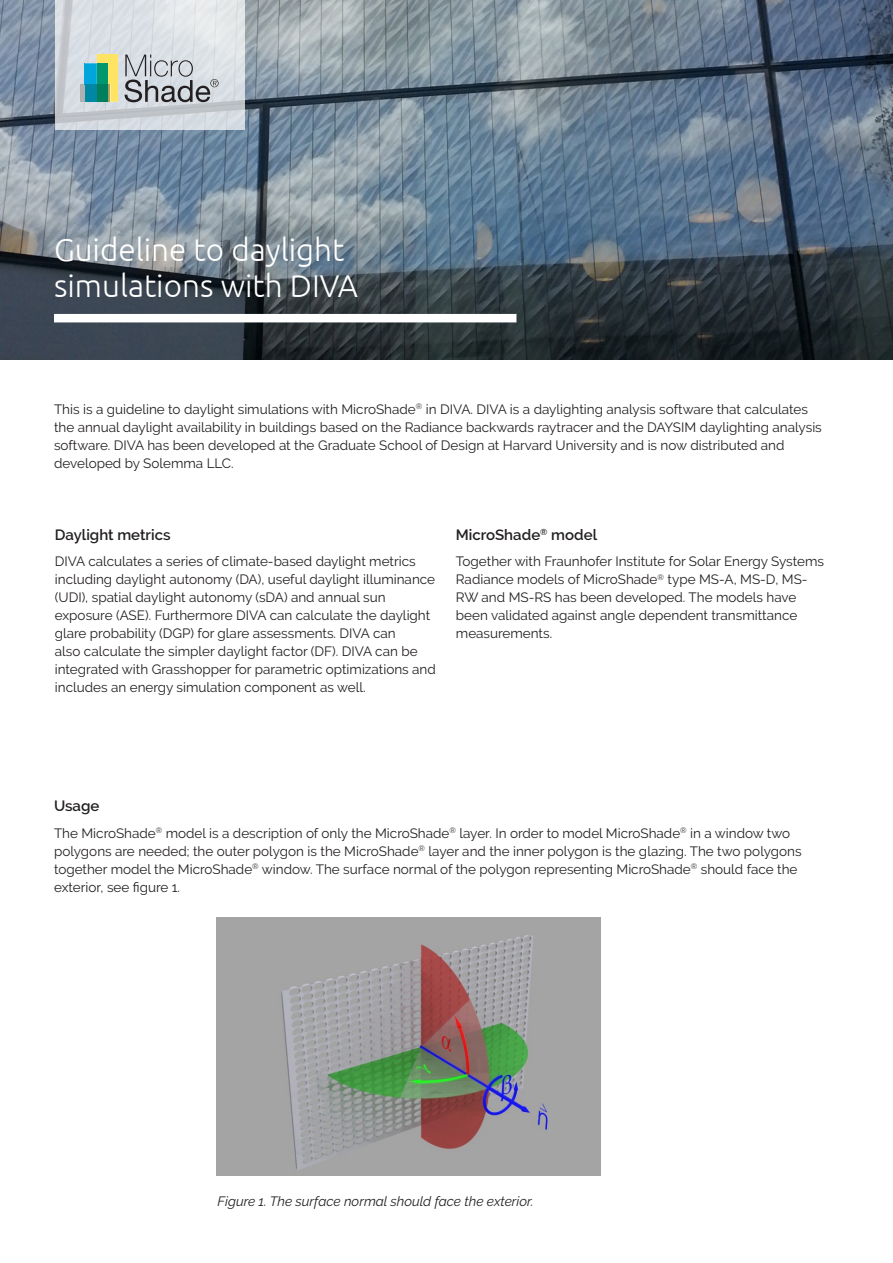
<style>
.page{position:relative;width:893px;height:1263px;background:#fff}
.page>*{position:absolute;margin:0;border:0;box-sizing:border-box;transform-origin:0 0}
.t1{font:300 31.5px/36px "Ubuntu";color:#fff}
.t2{font:600 15px "Raleway";color:#231f20}
.t3{font:13.5px/18px "Raleway";color:#231f20}
.t4{font:italic 13.5px "Raleway";color:#231f20}
</style>
<div class="page">
<img style="left:217px;top:917px;width:383px;height:259px">
<img style="left:0;top:0;width:893px;height:360px">
<svg style="left:55px;top:0;width:189px;height:130px;background:#d7dbe0"></svg>
<svg style="left:81px;top:54px;width:37px;height:48px"></svg>
<div style="left:97px;top:63px;width:10px;height:22px;background:#00976e"></div>
<div style="left:85px;top:85px;width:12px;height:17px;background:#0087a3"></div>
<div style="left:97px;top:85px;width:10px;height:17px;background:#017e5c"></div>
<svg style="left:125px;top:55px;width:94px;height:47px;background:#b2b6bb"></svg>
<div style="left:54px;top:314px;width:462px;height:8px;background:#fff"></div>
<h1 class="t1" style="left:54px;top:231px;width:306px">Guideline to daylight simulations with DIVA</h1>
<p class="t3" style="left:54px;top:400px;width:769px">This is a guideline to daylight simulations with MicroShade<sup>®</sup> in DIVA. DIVA is a daylighting analysis software that calculates the annual daylight availability in buildings based on the Radiance backwards raytracer and the DAYSIM daylighting analysis software. DIVA has been developed at the Graduate School of Design at Harvard University and is now distributed and developed by Solemma LLC.</p>
<p class="t2" style="left:55px;top:526px;width:117px">Daylight metrics</p>
<p class="t3" style="left:55px;top:553px;width:383px">DIVA calculates a series of climate-based daylight metrics including daylight autonomy (DA), useful daylight illuminance (UDI), spatial daylight autonomy (sDA) and annual sun exposure (ASE). Furthermore DIVA can calculate the daylight glare probability (DGP) for glare assessments. DIVA can<br>also calculate the simpler daylight factor (DF). DIVA can be integrated with Grasshopper for parametric optimizations and includes an energy simulation component as well.</p>
<p class="t2" style="left:456px;top:526px;width:143px">MicroShade<sup>®</sup> model</p>
<p class="t3" style="left:456px;top:553px;width:370px">Together with Fraunhofer Institute for Solar Energy Systems Radiance models of MicroShade<sup>®</sup> type MS-A, MS-D, MS-RW and MS-RS has been developed. The models have been validated against angle dependent transmittance measurements.</p>
<p class="t2" style="left:54px;top:797px;width:47px">Usage</p>
<p class="t3" style="left:54px;top:824px;width:749px">The MicroShade<sup>®</sup> model is a description of only the MicroShade<sup>®</sup> layer. In order to model MicroShade<sup>®</sup> in a window two polygons are needed; the outer polygon is the MicroShade<sup>®</sup> layer and the inner polygon is the glazing. The two polygons together model the MicroShade<sup>®</sup> window. The surface normal of the polygon representing MicroShade<sup>®</sup> should face the exterior, see figure 1.</p>
<p class="t4" style="left:218px;top:1193px;width:318px">Figure 1. The surface normal should face the exterior.</p>
</div>
